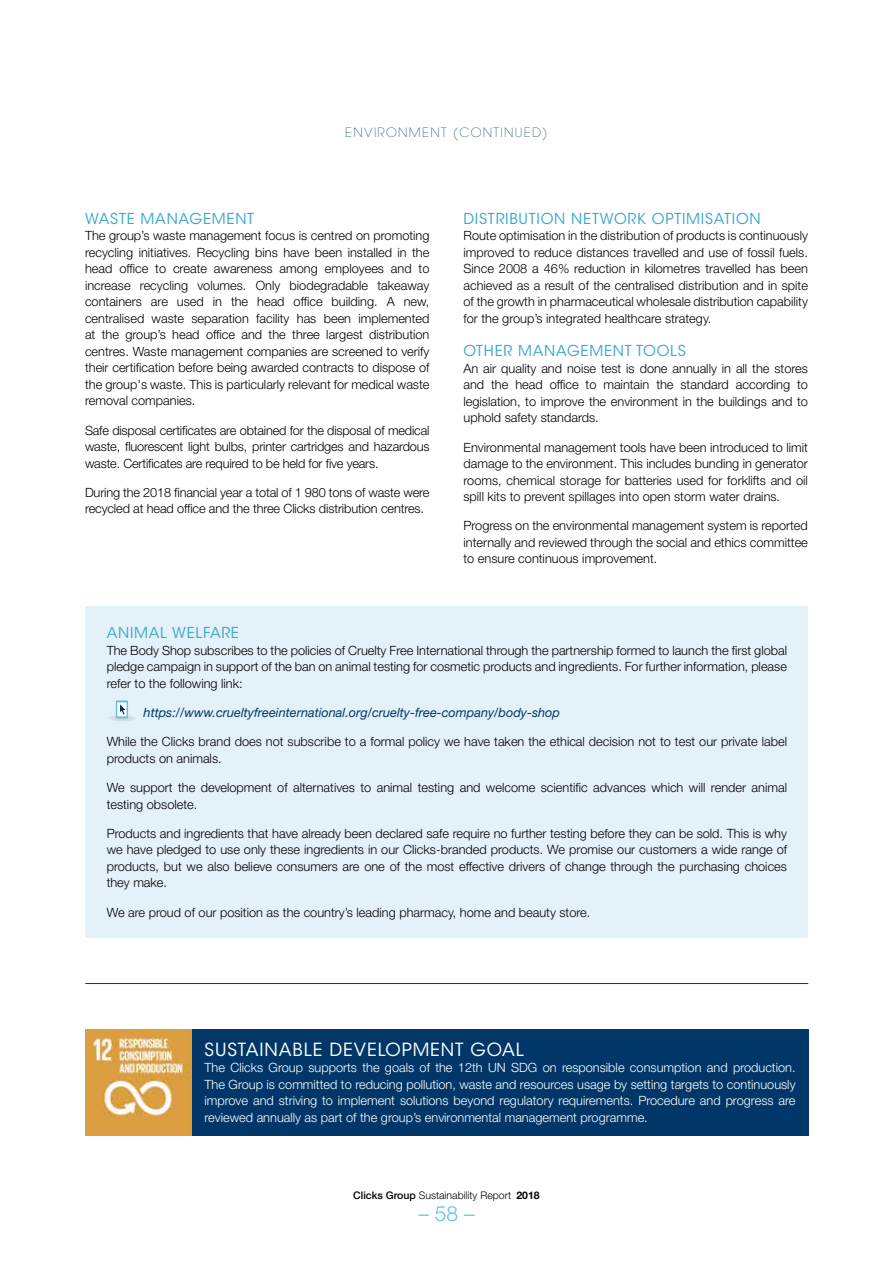
<style>
.page{position:relative;width:893px;height:1263px;background:#fff}
.page>*{position:absolute;margin:0;border:0;box-sizing:border-box;transform-origin:0 0}
.t1{font:300 21px "Helvetica Neue LT Std";color:#64bde1}
.t2{font:18px "ITC Avant Garde Std";letter-spacing:.05em;color:#fff}
.t3{font:15px "ITC Avant Garde Std";letter-spacing:.05em;color:#3aa7cd}
.t4{font:300 12.75px/16.5px "Helvetica Neue LT Std";color:#000;text-align:justify}
.t5{font:300 12.75px/16.5px "Helvetica Neue LT Std";color:#fff;text-align:justify}
.t6{font:italic 12.75px "Helvetica Neue LT Std";color:#003768}
.t7{font:200 12.75px "ITC Avant Garde Std";letter-spacing:.1em;color:#003768}
.t8{font:300 10.5px "Helvetica Neue LT Std";color:#000}
.s1{font-weight:500}
.s2{font-weight:700}
</style>
<div class="page">
<div style="left:192px;top:1029px;width:616px;height:106px;background:#003768"></div>
<img style="left:85px;top:1029px;width:107px;height:106px">
<div style="left:85px;top:606px;width:723px;height:332px;background:#e3f1f8"></div>
<svg style="left:107px;top:715px;width:30px;height:7px"></svg>
<svg style="left:116px;top:700px;width:12px;height:18px"></svg>
<div style="left:117px;top:702px;width:10px;height:14px;background:#fff"></div>
<svg style="left:120px;top:704px;width:5px;height:10px"></svg>
<hr style="left:85px;top:983px;width:723px;height:1px;background:#003768">
<p class="t7" style="left:345px;top:125px;width:136px">ENVIRONM ENT (CONTINUED</p>
<p class="t7" style="left:542px;top:125px;width:7px">)</p>
<p class="t3" style="left:85px;top:209px;width:12px">WAST</p>
<p class="t3" style="left:127px;top:209px;width:42px">E MANAG</p>
<p class="t3" style="left:203px;top:209px;width:43px">EMENT</p>
<p class="t4" style="left:85px;top:227px;width:346px">The group’s waste management focus is centred on promoting recycling initiatives. Recycling bins have been installed in the head office to create awareness among employees and to increase recycling volumes. Only biodegradable takeaway containers are used in the head office building. A new, centralised waste separation facility has been implemented at the group’s head office and the three largest distribution centres. Waste management companies are screened to verify their certification before being awarded contracts to dispose of the group's waste. This is particularly relevant for medical waste removal companies.</p>
<p class="t4" style="left:85px;top:421px;width:346px">Safe disposal certificates are obtained for the disposal of medical waste, fluorescent light bulbs, printer cartridges and hazardous waste. Certificates are required to be held for five years.</p>
<p class="t4" style="left:85px;top:484px;width:346px">During the 2018 financial year a total of 1 980 tons of waste were recycled at head office and the three Clicks distribution centres.</p>
<p class="t3" style="left:463px;top:209px;width:20px">DISTRIBUTI</p>
<p class="t3" style="left:541px;top:209px;width:168px">ON NETWORK OPTI MISATI</p>
<p class="t3" style="left:736px;top:209px;width:24px">ON</p>
<p class="t4" style="left:463px;top:227px;width:346px">Route optimisation in the distribution of products is continuously improved to reduce distances travelled and use of fossil fuels.<br>Since 2008 a 46% reduction in kilometres travelled has been achieved as a result of the centralised distribution and in spite of the growth in pharmaceutical wholesale distribution capability for the group’s integrated healthcare strategy.</p>
<p class="t3" style="left:463px;top:342px;width:11px">OTH</p>
<p class="t3" style="left:495px;top:342px;width:51px">ER MANAG</p>
<p class="t3" style="left:581px;top:342px;width:98px">EMENT TOOLS</p>
<p class="t4" style="left:463px;top:360px;width:346px">An air quality and noise test is done annually in all the stores and the head office to maintain the standard according to legislation, to improve the environment in the buildings and to uphold safety standards.</p>
<p class="t4" style="left:463px;top:438px;width:346px">Environmental management tools have been introduced to limit damage to the environment. This includes bunding in generator rooms, chemical storage for batteries used for forklifts and oil spill kits to prevent spillages into open storm water drains.</p>
<p class="t4" style="left:463px;top:517px;width:346px">Progress on the environmental management system is reported internally and reviewed through the social and ethics committee to ensure continuous improvement.</p>
<p class="t3" style="left:107px;top:624px;width:99px">ANI MAL WELFAR</p>
<p class="t3" style="left:231px;top:624px;width:10px">E</p>
<p class="t4" style="left:107px;top:642px;width:682px">The Body Shop subscribes to the policies of Cruelty Free International through the partnership formed to launch the first global pledge campaign in support of the ban on animal testing for cosmetic products and ingredients. For further information, please refer to the following link:</p>
<p class="t6" style="left:144px;top:705px;width:418px">https://www.crueltyfreeinternational.org/cruelty-free-company/body-shop</p>
<p class="t4" style="left:107px;top:733px;width:682px">While the Clicks brand does not subscribe to a formal policy we have taken the ethical decision not to test our private label products on animals.</p>
<p class="t4" style="left:107px;top:779px;width:682px">We support the development of alternatives to animal testing and welcome scientific advances which will render animal testing obsolete.</p>
<p class="t4" style="left:107px;top:825px;width:682px">Products and ingredients that have already been declared safe require no further testing before they can be sold. This is why we have pledged to use only these ingredients in our Clicks-branded products. We promise our customers a wide range of products, but we also believe consumers are one of the most effective drivers of change through the purchasing choices they make.</p>
<p class="t4" style="left:107px;top:904px;width:485px">We are proud of our position as the country’s leading pharmacy, home and beauty store.</p>
<h2 class="t2" style="left:204px;top:1038px;width:23px">SUSTAINABL</h2>
<h2 class="t2" style="left:313px;top:1038px;width:202px">E DEVELOPMENT GOAL</h2>
<p class="t5" style="left:204px;top:1059px;width:593px">The Clicks Group supports the goals of the 12th UN SDG on responsible consumption and production.<br>The Group is committed to reducing pollution, waste and resources usage by setting targets to continuously improve and striving to implement solutions beyond regulatory requirements. Procedure and progress are reviewed annually as part of the group’s environmental management programme.</p>
<p class="t8" style="left:353px;top:1189px;width:188px"><span class="s1">Clicks Group</span> Sustainability Report <span class="s2">2018</span></p>
<h1 class="t1" style="left:418px;top:1200px;width:58px">– 58 –</h1>
</div>
